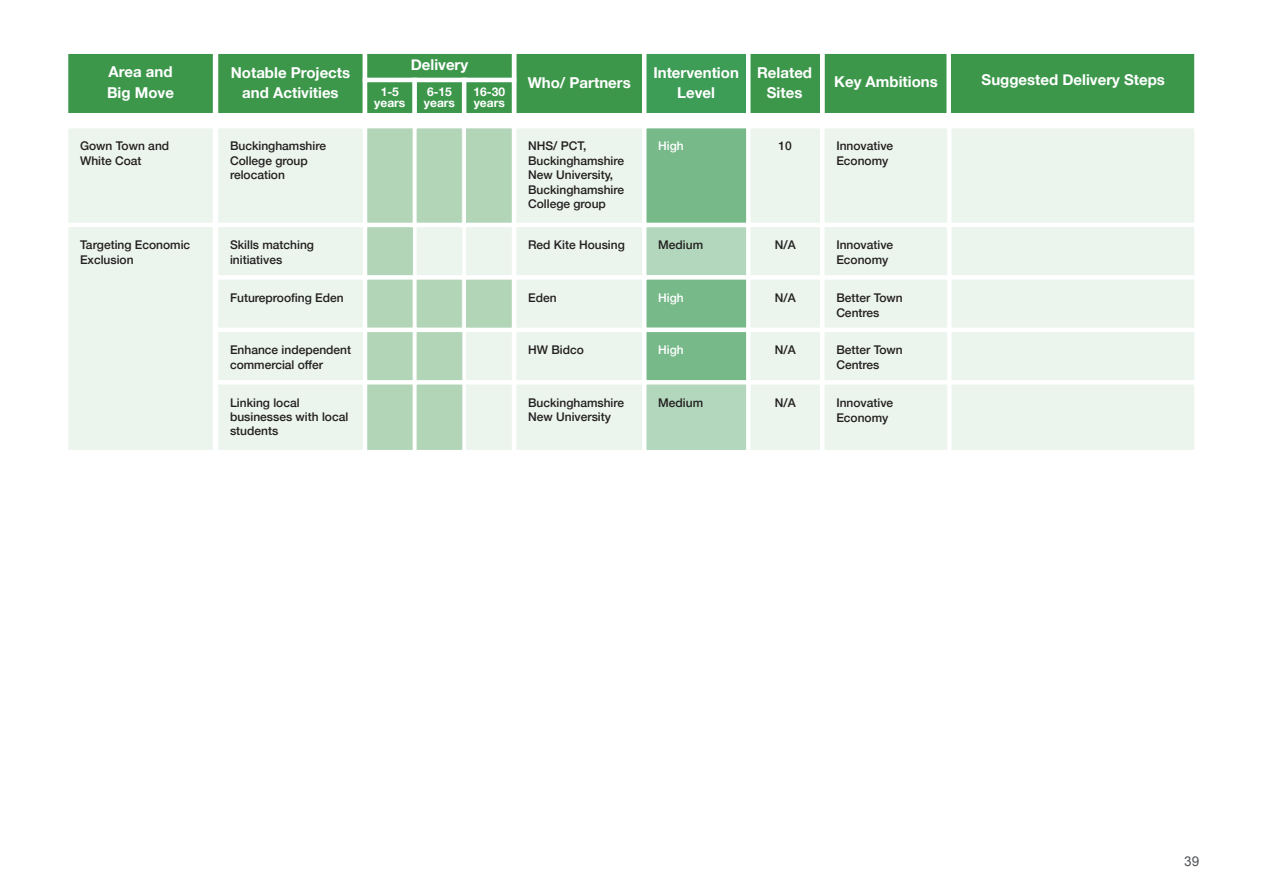
<style>
.page{position:relative;width:1263px;height:893px;background:#fff}
.page>*{position:absolute;margin:0;border:0;box-sizing:border-box;transform-origin:0 0}
.t1{font:700 15px/19.8px "Helvetica Neue";color:#fff;text-align:center}
.t2{font:13.5px "Arial";color:#4d5156}
.t3{font:500 12px/14.4px "Helvetica Neue";color:#231f20}
.t4{font:700 12px/10.5px "Helvetica Neue";color:#fff}
.t5{font:500 12px "Helvetica Neue";color:#fff}
</style>
<div class="page">
<div style="left:64px;top:124px;width:153px;height:103px;background:#ebf4ed;border:4px solid #fff"></div>
<div style="left:64px;top:223px;width:153px;height:231px;background:#ebf4ed;border:4px solid #fff"></div>
<div style="left:214px;top:223px;width:153px;height:57px;background:#ebf4ed;border:4px solid #fff"></div>
<div style="left:214px;top:275px;width:153px;height:57px;background:#ebf4ed;border:4px solid #fff"></div>
<div style="left:214px;top:124px;width:153px;height:103px;background:#ebf4ed;border:4px solid #fff"></div>
<div style="left:512px;top:223px;width:134px;height:57px;background:#ebf4ed"></div>
<div style="left:512px;top:275px;width:134px;height:57px;background:#ebf4ed;border:4px solid #fff"></div>
<div style="left:512px;top:124px;width:134px;height:103px;background:#ebf4ed;border:4px solid #fff"></div>
<div style="left:820px;top:223px;width:132px;height:57px;background:#ebf4ed;border:4px solid #fff"></div>
<div style="left:820px;top:275px;width:132px;height:57px;background:#ebf4ed;border:4px solid #fff"></div>
<div style="left:820px;top:124px;width:132px;height:103px;background:#ebf4ed;border:4px solid #fff"></div>
<div style="left:947px;top:223px;width:252px;height:57px;background:#ebf4ed;border:4px solid #fff"></div>
<div style="left:947px;top:275px;width:252px;height:57px;background:#ebf4ed;border:4px solid #fff"></div>
<div style="left:947px;top:124px;width:252px;height:103px;background:#ebf4ed;border:4px solid #fff"></div>
<div style="left:642px;top:223px;width:109px;height:57px;background:#b2d7bc;border:4px solid #fff"></div>
<div style="left:642px;top:275px;width:109px;height:57px;background:#77b989;border:4px solid #fff"></div>
<div style="left:642px;top:124px;width:109px;height:103px;background:#77b989;border:4px solid #fff"></div>
<div style="left:746px;top:223px;width:78px;height:57px;background:#ebf4ed;border:4px solid #fff"></div>
<div style="left:746px;top:275px;width:78px;height:57px;background:#ebf4ed;border:4px solid #fff"></div>
<div style="left:746px;top:124px;width:78px;height:103px;background:#ebf4ed;border:4px solid #fff"></div>
<div style="left:363px;top:223px;width:54px;height:57px;background:#b2d5b7;border:4px solid #fff"></div>
<div style="left:363px;top:275px;width:54px;height:57px;background:#b2d5b7;border:4px solid #fff"></div>
<div style="left:363px;top:124px;width:54px;height:103px;background:#b2d5b7;border:4px solid #fff"></div>
<div style="left:412px;top:223px;width:55px;height:57px;background:#ebf4ed;border:4px solid #fff"></div>
<div style="left:412px;top:275px;width:55px;height:57px;background:#b2d5b7;border:4px solid #fff"></div>
<div style="left:412px;top:124px;width:55px;height:103px;background:#b2d5b7;border:4px solid #fff"></div>
<div style="left:461px;top:223px;width:55px;height:57px;background:#ebf4ed;border:4px solid #fff"></div>
<div style="left:461px;top:275px;width:55px;height:57px;background:#b2d5b7;border:4px solid #fff"></div>
<div style="left:461px;top:124px;width:55px;height:103px;background:#b2d5b7;border:4px solid #fff"></div>
<div style="left:64px;top:49px;width:153px;height:68px;background:#3d974b;border:4px solid #fff"></div>
<div style="left:214px;top:49px;width:153px;height:68px;background:#3d974b;border:4px solid #fff"></div>
<div style="left:512px;top:49px;width:134px;height:68px;background:#3d974b;border:4px solid #fff"></div>
<div style="left:820px;top:49px;width:132px;height:68px;background:#3d974b;border:4px solid #fff"></div>
<div style="left:946px;top:49px;width:253px;height:68px;background:#3d974b;border:4px solid #fff"></div>
<div style="left:642px;top:49px;width:109px;height:68px;background:#3d9c56;border:4px solid #fff"></div>
<div style="left:746px;top:49px;width:78px;height:68px;background:#3d974b;border:4px solid #fff"></div>
<div style="left:363px;top:49px;width:153px;height:33px;background:#3d974b;border:4px solid #fff"></div>
<div style="left:363px;top:78px;width:54px;height:39px;background:#3d974b;border:4px solid #fff"></div>
<div style="left:412px;top:78px;width:55px;height:39px;background:#3d974b;border:4px solid #fff"></div>
<div style="left:462px;top:78px;width:54px;height:39px;background:#3d974b;border:4px solid #fff"></div>
<div style="left:214px;top:328px;width:153px;height:57px;background:#ebf4ed;border:4px solid #fff"></div>
<div style="left:214px;top:380px;width:153px;height:74px;background:#ebf4ed;border:4px solid #fff"></div>
<div style="left:512px;top:328px;width:134px;height:57px;background:#ebf4ed;border:4px solid #fff"></div>
<div style="left:512px;top:380px;width:134px;height:74px;background:#ebf4ed;border:4px solid #fff"></div>
<div style="left:820px;top:328px;width:132px;height:57px;background:#ebf4ed;border:4px solid #fff"></div>
<div style="left:820px;top:380px;width:132px;height:74px;background:#ebf4ed;border:4px solid #fff"></div>
<div style="left:947px;top:328px;width:252px;height:57px;background:#ebf4ed;border:4px solid #fff"></div>
<div style="left:947px;top:380px;width:252px;height:74px;background:#ebf4ed;border:4px solid #fff"></div>
<div style="left:642px;top:328px;width:109px;height:57px;background:#77b989;border:4px solid #fff"></div>
<div style="left:642px;top:380px;width:109px;height:74px;background:#b2d7bc;border:4px solid #fff"></div>
<div style="left:746px;top:328px;width:78px;height:57px;background:#ebf4ed;border:4px solid #fff"></div>
<div style="left:746px;top:380px;width:78px;height:74px;background:#ebf4ed;border:4px solid #fff"></div>
<div style="left:363px;top:328px;width:54px;height:57px;background:#b2d5b7;border:4px solid #fff"></div>
<div style="left:363px;top:380px;width:54px;height:74px;background:#b2d5b7;border:4px solid #fff"></div>
<div style="left:412px;top:328px;width:55px;height:57px;background:#b2d5b7;border:4px solid #fff"></div>
<div style="left:412px;top:380px;width:55px;height:74px;background:#b2d5b7;border:4px solid #fff"></div>
<div style="left:461px;top:328px;width:55px;height:57px;background:#ebf4ed;border:4px solid #fff"></div>
<div style="left:461px;top:380px;width:55px;height:74px;background:#ebf4ed;border:4px solid #fff"></div>
<p class="t1" style="left:411px;top:55px;width:59px">Delivery</p>
<p class="t1" style="left:107px;top:61px;width:68px;line-height:21.6px;text-align:left">Area and<br>Big Move</p>
<p class="t1" style="left:231px;top:63px;width:121px">Notable Projects and Activities</p>
<p class="t1" style="left:528px;top:73px;width:105px">Who/ Partners</p>
<p class="t1" style="left:653px;top:63px;width:87px">Intervention<br>Level</p>
<p class="t1" style="left:757px;top:63px;width:56px">Related<br>Sites</p>
<p class="t4" style="left:374px;top:87px;width:33px;text-align:center">1-5 years</p>
<p class="t4" style="left:424px;top:87px;width:33px">6-15 years</p>
<p class="t4" style="left:473px;top:87px;width:33px">16-30 years</p>
<p class="t3" style="left:80px;top:138px;width:91px">Gown Town and<br>White Coat</p>
<p class="t3" style="left:230px;top:138px;width:98px">Buckinghamshire<br>College group relocation</p>
<p class="t3" style="left:80px;top:237px;width:112px">Targeting Economic<br>Exclusion</p>
<p class="t3" style="left:230px;top:237px;width:86px">Skills matching initiatives</p>
<p class="t3" style="left:230px;top:289px;width:115px">Futureproofing Eden</p>
<p class="t3" style="left:230px;top:342px;width:123px">Enhance independent commercial offer</p>
<p class="t3" style="left:230px;top:394px;width:120px">Linking local businesses with local students</p>
<p class="t3" style="left:528px;top:138px;width:98px">NHS/ PCT,<br>Buckinghamshire<br>New University,<br>Buckinghamshire<br>College group</p>
<p class="t5" style="left:658px;top:137px;width:27px">High</p>
<p class="t3" style="left:779px;top:138px;width:15px">10</p>
<p class="t3" style="left:528px;top:237px;width:98px">Red Kite Housing</p>
<p class="t3" style="left:658px;top:237px;width:46px">Medium</p>
<p class="t3" style="left:775px;top:237px;width:22px">N/A</p>
<p class="t3" style="left:528px;top:289px;width:30px">Eden</p>
<p class="t5" style="left:658px;top:288px;width:27px">High</p>
<p class="t3" style="left:775px;top:289px;width:22px">N/A</p>
<p class="t3" style="left:528px;top:342px;width:57px">HW Bidco</p>
<p class="t5" style="left:658px;top:340px;width:27px">High</p>
<p class="t3" style="left:775px;top:342px;width:22px">N/A</p>
<p class="t3" style="left:528px;top:394px;width:98px">Buckinghamshire<br>New University</p>
<p class="t3" style="left:658px;top:394px;width:46px">Medium</p>
<p class="t3" style="left:775px;top:394px;width:22px">N/A</p>
<p class="t1" style="left:834px;top:72px;width:105px">Key Ambitions</p>
<p class="t1" style="left:982px;top:70px;width:185px">Suggested Delivery Steps</p>
<p class="t3" style="left:836px;top:138px;width:58px;line-height:15px">Innovative<br>Economy</p>
<p class="t3" style="left:836px;top:236px;width:58px;line-height:15px">Innovative<br>Economy</p>
<p class="t3" style="left:836px;top:289px;width:68px;line-height:15px">Better Town<br>Centres</p>
<p class="t3" style="left:836px;top:341px;width:68px;line-height:15px">Better Town<br>Centres</p>
<p class="t3" style="left:836px;top:394px;width:58px;line-height:15px">Innovative<br>Economy</p>
<p class="t2" style="left:1184px;top:852px;width:17px">39</p>
</div>
